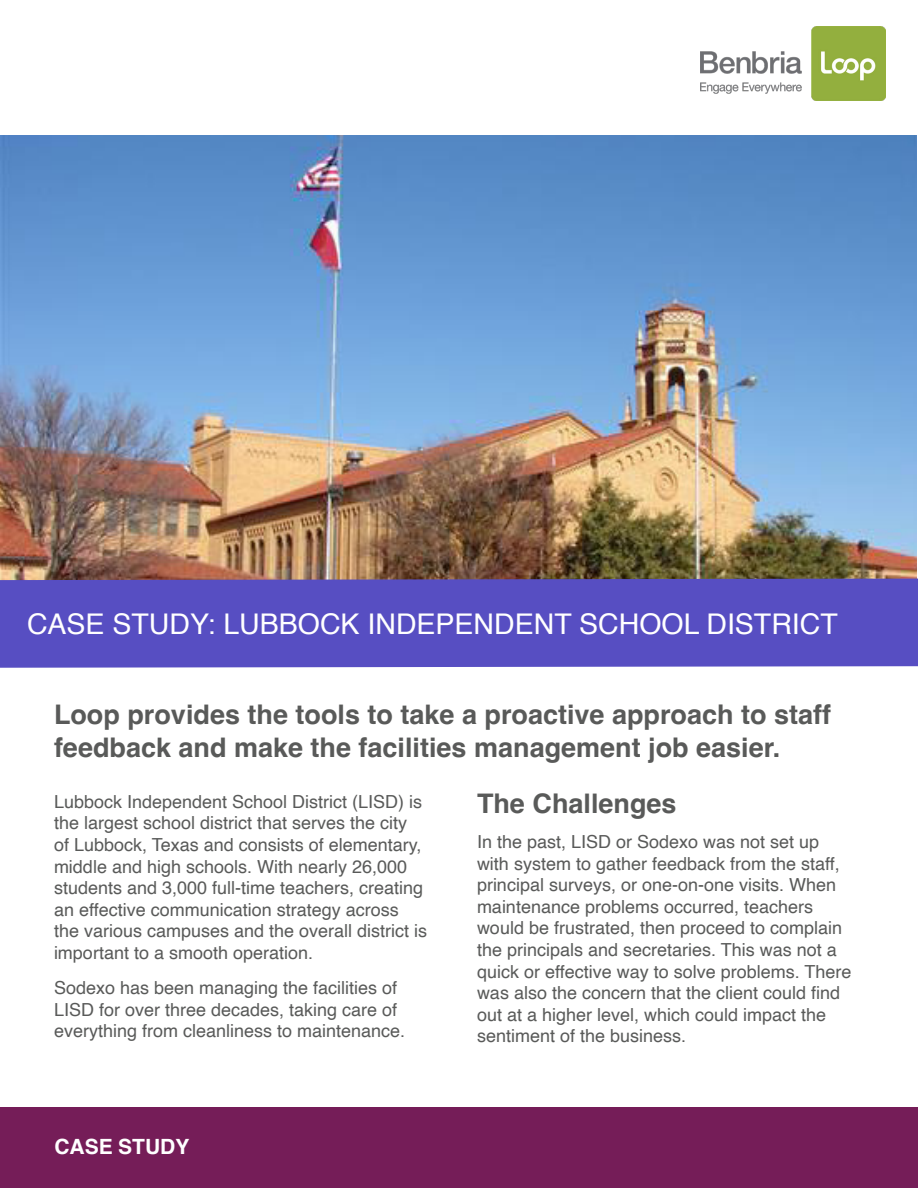
<style>
.page{position:relative;width:918px;height:1188px;background:#fff}
.page>*{position:absolute;margin:0;border:0;box-sizing:border-box;transform-origin:0 0}
.Section_Title{font:28.5px "Helvetica";color:#fff}
.Titles_Bold{font:700 27px/33px "Helvetica";color:#595a59}
.Main_Body{font:700 27px "Helvetica";color:#595a59}
.Sub_Titles{font:700 21px "Helvetica";color:#fff}
.Main_Body-2{font:18px/21.6px "Helvetica";color:#595a59}
</style>
<div class="page">
<img style="left:0;top:135px;width:916px;height:444px">
<div style="left:0;top:579px;width:918px;height:89px;background:#574ec2"></div>
<div style="left:0;top:1107px;width:918px;height:81px;background:#751d58"></div>
<img style="left:700px;top:26px;width:186px;height:75px">
<p class="Section_Title" style="left:27px;top:602px;width:812px">CASE STUDY: LUBBOCK INDEPENDENT SCHOOL DISTRICT</p>
<p class="Titles_Bold" style="left:54px;top:701px;width:779px">Loop provides the tools to take a proactive approach to staff feedback and make the facilities management job easier.</p>
<p class="Main_Body-2" style="left:54px;top:791px;width:375px">Lubbock Independent School District (LISD) is the largest school district that serves the city<br>of Lubbock, Texas and consists of elementary, middle and high schools. With nearly 26,000 students and 3,000 full-time teachers, creating an effective communication strategy across the various campuses and the overall district is important to a smooth operation.</p>
<p class="Main_Body-2" style="left:54px;top:977px;width:353px">Sodexo has been managing the facilities of<br>LISD for over three decades, taking care of everything from cleanliness to maintenance.</p>
<p class="Sub_Titles" style="left:54px;top:1134px;width:136px">CASE STUDY</p>
<p class="Main_Body" style="left:477px;top:787px;width:201px">The Challenges</p>
<p class="Main_Body-2" style="left:477px;top:832px;width:376px">In the past, LISD or Sodexo was not set up with system to gather feedback from the staff, principal surveys, or one-on-one visits. When maintenance problems occurred, teachers would be frustrated, then proceed to complain the principals and secretaries. This was not a quick or effective way to solve problems. There was also the concern that the client could find out at a higher level, which could impact the sentiment of the business.</p>
</div>
